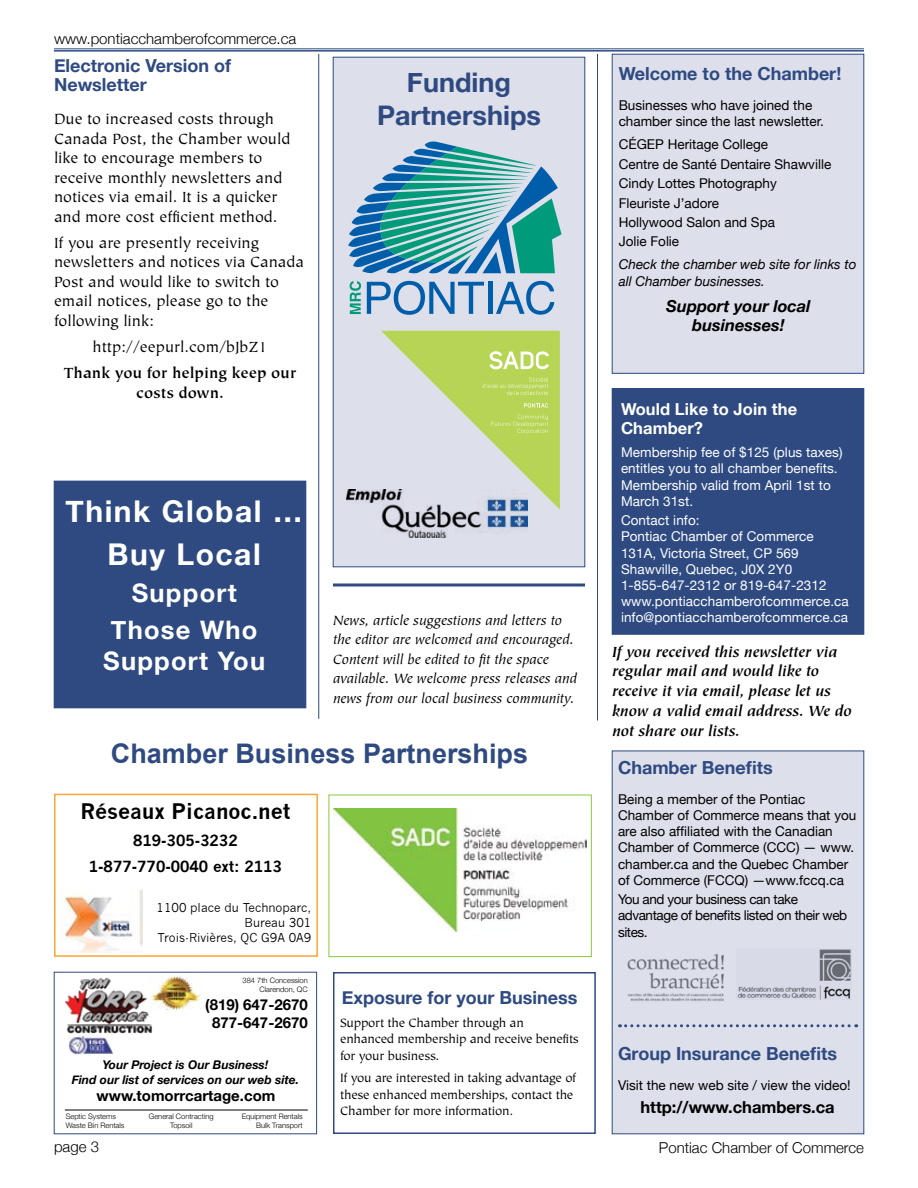
<style>
.page{position:relative;width:918px;height:1188px;background:#fff}
.page>*{position:absolute;margin:0;border:0;box-sizing:border-box;transform-origin:0 0}
.t1{font:700 30px/42.8px "Helvetica Neue";letter-spacing:.05em;color:#fff;text-align:center}
.t2{font:700 27px "Arial";color:#2e4a81}
.t3{font:700 27px/32.4px "Helvetica Neue";color:#2e4a81;text-align:center}
.t4{font:700 25.5px/37.3px "Helvetica Neue";letter-spacing:.05em;color:#fff;text-align:center}
.t5{font:700 21px "News Gothic";color:#000}
.t6{font:700 18px/19.5px "Helvetica Neue";color:#2e4a81}
.t7{font:16.5px/19.5px "Tiepolo";color:#000}
.t8{font:italic 700 16.5px/19.8px "Tiepolo";color:#000}
.t9{font:700 16.5px/19.5px "Tiepolo";color:#000;text-align:center}
.t10{font:italic 700 16.5px/19.5px "Helvetica Neue";color:#000;text-align:center}
.t11{font:700 16.5px/19.5px "Helvetica Neue";letter-spacing:.005em;color:#fff}
.t12{font:700 16.5px "Helvetica Neue";color:#000}
.t13{font:italic 15px/19.5px "Tiepolo";color:#000}
.t14{font:300 15px "Helvetica Neue";color:#000}
.t15{font:700 15px/18px "Helvetica Neue";color:#000;text-align:center}
.t16{font:700 15px/26.2px "News Gothic";color:#000;text-align:center}
.t17{font:13.5px/16.2px "Helvetica Neue";color:#000}
.t18{font:13.5px/16.2px "Helvetica Neue";letter-spacing:.005em;color:#fff}
.t19{font:13.5px/16.2px "Tiepolo";letter-spacing:-.02em;color:#000}
.t20{font:13.5px/16.2px "Helvetica Neue";letter-spacing:-.03em;color:#000}
.t21{font:italic 13.5px/16.2px "Helvetica Neue";color:#000}
.t22{font:italic 700 12px/14.4px "Helvetica Neue";color:#000;text-align:center}
.t23{font:12px/15px "News Gothic";color:#000;text-align:right}
.t24{font:300 7.5px/9px "Helvetica Neue";color:#000;text-align:right}
</style>
<div class="page">
<hr style="left:54px;top:49px;width:810px;height:1px;background:#2e4a81">
<hr style="left:54px;top:50px;width:810px;height:2px;background:#2e4a81">
<div style="left:612px;top:751px;width:252px;height:383px;background:#dddfeb"></div>
<div style="left:612px;top:751px;width:252px;height:383px;border:1px solid #2e4a81"></div>
<img style="left:737px;top:949px;width:114px;height:50px">
<img style="left:627px;top:954px;width:97px;height:47px">
<svg style="left:620px;top:1024px;width:237px;height:3px"></svg>
<div style="left:612px;top:54px;width:252px;height:319px;background:#dddfeb"></div>
<div style="left:612px;top:54px;width:252px;height:320px;border:1px solid #2e4a81"></div>
<div style="left:612px;top:389px;width:252px;height:245px;background:#2e4a81"></div>
<div style="left:612px;top:388px;width:252px;height:246px;border:1px solid #2e4a81"></div>
<hr style="left:597px;top:54px;width:1px;height:667px;background:#2e4a81">
<hr style="left:319px;top:54px;width:1px;height:665px;background:#2e4a81">
<hr style="left:333px;top:584px;width:252px;height:2px;background:#2e4a81">
<div style="left:333px;top:57px;width:252px;height:510px;background:#dddfeb"></div>
<div style="left:333px;top:57px;width:252px;height:510px;border:1px solid #2e4a81"></div>
<svg style="left:381px;top:331px;width:179px;height:179px"></svg>
<svg style="left:348px;top:141px;width:214px;height:133px"></svg>
<svg style="left:367px;top:281px;width:117px;height:34px"></svg>
<hr style="left:488px;top:282px;width:4px;height:32px;background:#005daa">
<svg style="left:496px;top:281px;width:58px;height:34px"></svg>
<svg style="left:350px;top:281px;width:11px;height:33px"></svg>
<img style="left:346px;top:489px;width:182px;height:48px">
<img style="left:333px;top:808px;width:253px;height:123px">
<div style="left:329px;top:795px;width:263px;height:162px;border:1px solid #8cc63f"></div>
<div style="left:54px;top:794px;width:264px;height:163px;border:2px solid #faa634"></div>
<img style="left:63px;top:888px;width:80px;height:65px">
<hr style="left:65px;top:1110px;width:243px;height:1px;background:#000">
<img style="left:65px;top:977px;width:87px;height:57px">
<img style="left:68px;top:1035px;width:45px;height:20px">
<img style="left:150px;top:976px;width:51px;height:34px">
<div style="left:333px;top:972px;width:263px;height:162px;border:2px solid #2e4a81"></div>
<div style="left:54px;top:481px;width:252px;height:227px;background:#2e4a81"></div>
<p class="t14" style="left:54px;top:29px;width:244px">www.pontiacchamberofcommerce.ca</p>
<h3 class="t6" style="left:54px;top:55px;width:179px">Electronic Version of<br>Newsletter</h3>
<p class="t7" style="left:54px;top:110px;width:238px">Due to increased costs through<br>Canada Post, the Chamber would like to encourage members to receive monthly newsletters and notices via email. It is a quicker and more cost efficient method.</p>
<p class="t7" style="left:54px;top:233px;width:251px">If you are presently receiving newsletters and notices via Canada<br>Post and would like to switch to email notices, please go to the following link:</p>
<p class="t7" style="left:93px;top:338px;width:176px">http://eepurl.com/bJbZ1</p>
<p class="t9" style="left:64px;top:364px;width:234px">Thank you for helping keep our costs down.</p>
<h2 class="t3" style="left:377px;top:66px;width:165px">Funding<br>Partnerships</h2>
<h1 class="t1" style="left:66px;top:489px;width:239px">Think Global …<br>Buy Local</h1>
<h3 class="t4" style="left:111px;top:574px;width:148px">Support<br>Those Who</h3>
<h3 class="t4" style="left:103px;top:642px;width:164px">Support You</h3>
<p class="t13" style="left:333px;top:611px;width:245px">News, article suggestions and letters to the editor are welcomed and encouraged.<br>Content will be edited to fit the space available. We welcome press releases and news from our local business community.</p>
<h2 class="t2" style="left:111px;top:738px;width:419px">Chamber Business Partnerships</h2>
<h3 class="t5" style="left:80px;top:799px;width:212px">Réseaux Picanoc.net</h3>
<p class="t16" style="left:89px;top:827px;width:195px">819-305-3232<br>1-877-770-0040 ext: 2113</p>
<p class="t23" style="left:157px;top:900px;width:156px">1100 place du Technoparc,<br>Bureau 301<br>Trois-Rivières, QC G9A 0A9</p>
<p class="t24" style="left:243px;top:976px;width:67px">384 7th Concession<br>Clarendon, QC</p>
<p class="t15" style="left:205px;top:995px;width:104px">(819) 647-2670<br>877-647-2670</p>
<h3 class="t6" style="left:342px;top:988px;width:237px">Exposure for your Business</h3>
<p class="t19" style="left:340px;top:1015px;width:240px">Support the Chamber through an enhanced membership and receive benefits for your business.</p>
<p class="t19" style="left:340px;top:1071px;width:237px">If you are interested in taking advantage of these enhanced memberships, contact the<br>Chamber for more information.</p>
<p class="t22" style="left:72px;top:1057px;width:229px">Your Project is Our Business!<br>Find our list of services on our web site.</p>
<p class="t15" style="left:97px;top:1087px;width:180px">www.tomorrcartage.com</p>
<p class="t24" style="left:66px;top:1111px;width:52px">Septic Systems</p>
<p class="t24" style="left:149px;top:1111px;width:66px">General Contracting</p>
<p class="t24" style="left:242px;top:1111px;width:62px">Equipment Rentals</p>
<p class="t24" style="left:66px;top:1120px;width:60px">Waste Bin Rentals</p>
<p class="t24" style="left:170px;top:1120px;width:24px">Topsoil</p>
<p class="t24" style="left:256px;top:1120px;width:48px">Bulk Transport</p>
<h3 class="t6" style="left:619px;top:64px;width:224px">Welcome to the Chamber!</h3>
<p class="t17" style="left:619px;top:97px;width:207px">Businesses who have joined the chamber since the last newsletter.</p>
<p class="t17" style="left:619px;top:134px;width:214px;line-height:19.5px">CÉGEP Heritage College<br>Centre de Santé Dentaire Shawville<br>Cindy Lottes Photography<br>Fleuriste J’adore<br>Hollywood Salon and Spa<br>Jolie Folie</p>
<p class="t21" style="left:619px;top:256px;width:239px">Check the chamber web site for links to all Chamber businesses.</p>
<p class="t10" style="left:666px;top:296px;width:146px">Support your local businesses!</p>
<p class="t11" style="left:621px;top:399px;width:178px">Would Like to Join the<br>Chamber?</p>
<p class="t18" style="left:621px;top:444px;width:223px">Membership fee of $125 (plus taxes) entitles you to all chamber benefits.<br>Membership valid from April 1st to<br>March 31st.</p>
<p class="t18" style="left:621px;top:512px;width:229px">Contact info:<br>Pontiac Chamber of Commerce<br>131A, Victoria Street, CP 569<br>Shawville, Quebec, J0X 2Y0<br>1-855-647-2312 or 819-647-2312 www.pontiacchamberofcommerce.ca info@pontiacchamberofcommerce.ca</p>
<p class="t8" style="left:612px;top:642px;width:241px">If you received this newsletter via regular mail and would like to receive it via email, please let us know a valid email address. We do not share our lists.</p>
<h3 class="t6" style="left:618px;top:758px;width:156px">Chamber Benefits</h3>
<p class="t17" style="left:618px;top:791px;width:240px">Being a member of the Pontiac Chamber of Commerce means that you are also affiliated with the Canadian Chamber of Commerce (CCC) — www. chamber.ca and the Quebec Chamber of Commerce (FCCQ) —www.fccq.ca</p>
<p class="t20" style="left:618px;top:891px;width:231px">You and your business can take advantage of benefits listed on their web sites.</p>
<h3 class="t6" style="left:618px;top:1044px;width:221px">Group Insurance Benefits</h3>
<p class="t17" style="left:618px;top:1077px;width:234px">Visit the new web site / view the video!</p>
<p class="t12" style="left:640px;top:1097px;width:196px">http://www.chambers.ca</p>
<p class="t14" style="left:54px;top:1138px;width:47px">page 3</p>
<p class="t14" style="left:659px;top:1139px;width:207px">Pontiac Chamber of Commerce</p>
</div>
